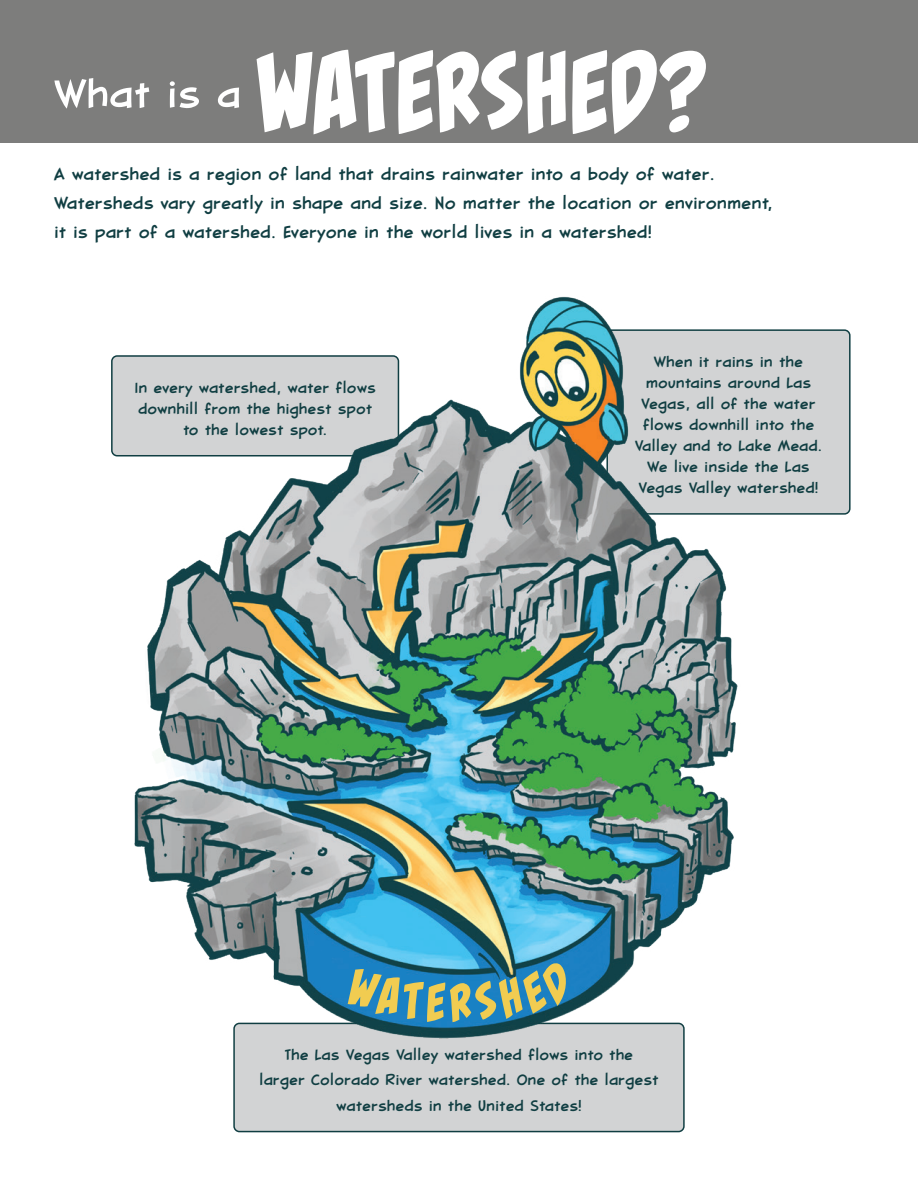
<style>
.page{position:relative;width:918px;height:1188px;background:#fff}
.page>*{position:absolute;margin:0;border:0;box-sizing:border-box;transform-origin:0 0}
.t1{font:700 118.95px "Fighttothe Finish BB";color:#fff}
.t2{font:24px/28.8px "Blambot FX Pro Light BB";color:#103e42}
.t3{font:21px/21px "Blambot FX Pro Light BB";color:#103e42;text-align:center}
</style>
<div class="page">
<div style="left:607px;top:330px;width:243px;height:184px;background:#d2d3d4;border-radius:5px"></div>
<div style="left:606px;top:329px;width:245px;height:186px;border:2px solid #103e42;border-radius:5px"></div>
<div style="left:234px;top:1023px;width:450px;height:109px;background:#d2d3d4;border-radius:5px"></div>
<div style="left:233px;top:1023px;width:452px;height:109px;border:2px solid #103e42;border-radius:5px"></div>
<div style="left:1px;top:0;width:917px;height:143px;background:#7d7d7c"></div>
<img style="left:111px;top:296px;width:643px;height:797px">
<svg style="left:348px;top:963px;width:220px;height:59px"></svg>
<h1 class="t1" style="left:54px;top:31px;width:654px"><sup>What</sup> <sup>is</sup> <sup>a</sup> WATERSHED?</h1>
<p class="t2" style="left:54px;top:159px;width:720px">A watershed is a region of land that drains rainwater into a body of water.<br>Watersheds vary greatly in shape and size. No matter the location or environment, it is part of a watershed. Everyone in the world lives in a watershed!</p>
<p class="t3" style="left:135px;top:377px;width:243px">In every watershed, water flows downhill from the highest spot to the lowest spot.</p>
<p class="t3" style="left:635px;top:351px;width:189px">When it rains in the mountains around Las<br>Vegas, all of the water flows downhill into the<br>Valley and to Lake Mead.<br>We live inside the Las<br>Vegas Valley watershed!</p>
<p class="t3" style="left:259px;top:1042px;width:401px;line-height:25.2px">The Las Vegas Valley watershed flows into the<br>larger Colorado River watershed. One of the largest watersheds in the United States!</p>
</div>
